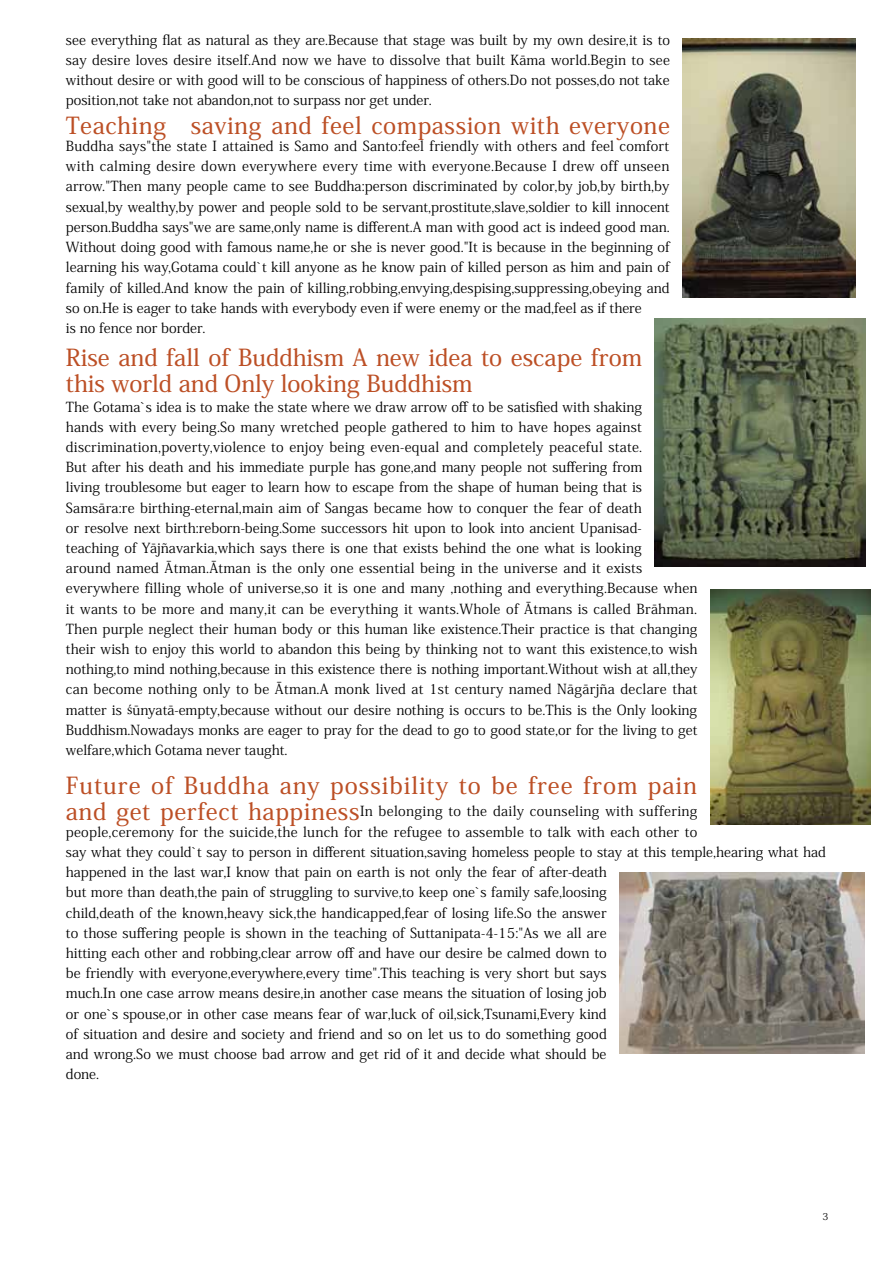
<style>
.page{position:relative;width:893px;height:1263px;background:#fff}
.page>*{position:absolute;margin:0;border:0;box-sizing:border-box;transform-origin:0 0}
.t1{font:500 23.4px "Koz Min Pro";letter-spacing:.025em;color:#bc4f25}
.t2{font:500 23.4px/25.5px "Koz Min Pro";color:#bc4f25}
.t3{font:13.8px/20.2px "Koz Min Pro";color:#000}
.t4{font:9.6px "Koz Min Pro";color:#000}
.s1{font-family:"Times New Roman"}
.s2{font-weight:500;font-size:23.4px;color:#bc4f25}
</style>
<div class="page">
<img style="left:682px;top:38px;width:173px;height:260px">
<img style="left:655px;top:318px;width:210px;height:249px">
<img style="left:710px;top:589px;width:161px;height:236px">
<img style="left:619px;top:873px;width:246px;height:180px">
<p class="t3" style="left:66px;top:29px;width:606px;text-align:justify">see everything flat as natural as they are.Because that stage was built by my own desire,it is to say desire loves desire itself.And now we have to dissolve that built Kāma world.Begin to see without desire or with good will to be conscious of happiness of others.Do not posses,do not take position,not take not abandon,not to surpass nor get under.</p>
<h1 class="t1" style="left:66px;top:109px;width:605px">Teaching　saving and feel compassion with everyone</h1>
<p class="t3" style="left:66px;top:135px;width:605px">Buddha says"the state I attained is Samo and Santo:feel friendly with others and feel comfort with calming desire down everywhere every time with everyone.Because I drew off unseen arrow."Then many people came to see Buddha:person discriminated by color,by job,by birth,by sexual,by wealthy,by power and people sold to be servant,prostitute,slave,soldier to kill innocent person.Buddha says"we are same,only name is different.A man with good act is indeed good man.<br>Without doing good with famous name,he or she is never good."It is because in the beginning of learning his way,Gotama could`t kill anyone as he know pain of killed person as him and pain of family of killed.And know the pain of killing,robbing,envying,despising,suppressing,obeying and so on.He is eager to take hands with everybody even if were enemy or the mad,feel as if there<br>is no fence nor border.</p>
<h1 class="t2" style="left:66px;top:344px;width:578px">Rise and fall of Buddhism A new idea to escape from this world and Only looking Buddhism</h1>
<p class="t3" style="left:66px;top:396px;width:633px">The Gotama`s idea is to make the state where we draw arrow off to be satisfied with shaking<br>hands with every being.So many wretched people gathered to him to have hopes against discrimination,poverty,violence to enjoy being even-equal and completely peaceful state.<br>But after his death and his immediate purple has gone,and many people not suffering from<br>living troublesome but eager to learn how to escape from the shape of human being that is Samsāra:re birthing-eternal,main aim of Sangas became how to conquer the fear of death<br>or resolve next birth:reborn-being.Some successors hit upon to look into ancient Upanisad&shy;teaching of Yājñavarkia,which says there is one that exists behind the one what is looking<br>around named Ātman.Ātman is the only one essential being in the universe and it exists everywhere filling whole of universe,so it is one and many ,nothing and everything.Because when it wants to be more and many,it can be everything it wants.Whole of Ātmans is called Brāhman.<br>Then purple neglect their human body or this human like existence.Their practice is that changing their wish to enjoy this world to abandon this being by thinking not to want this existence,to wish nothing,to mind nothing,because in this existence there is nothing important.Without wish at all,they can become nothing only to be Ātman.A monk lived at 1st century named Nāgārjña declare that matter is <span class="s1">ś</span>ūnyatā-empty,because without our desire nothing is occurs to be.This is the Only looking Buddhism.Nowadays monks are eager to pray for the dead to go to good state,or for the living to get welfare,which Gotama never taught.</p>
<h1 class="t1" style="left:66px;top:769px;width:632px">Future of Buddha any possibility to be free from pain</h1>
<p class="t3" style="left:66px;top:800px;width:762px"><span class="s2">and get perfect happiness</span>In belonging to the daily counseling with suffering<br>people,ceremony for the suicide,the lunch for the refugee to assemble to talk with each other to<br>say what they could`t say to person in different situation,saving homeless people to stay at this temple,hearing what had happened in the last war,I know that pain on earth is not only the fear of after-death<br>but more than death,the pain of struggling to survive,to keep one`s family safe,loosing<br>child,death of the known,heavy sick,the handicapped,fear of losing life.So the answer<br>to those suffering people is shown in the teaching of Suttanipata-4-15:"As we all are<br>hitting each other and robbing,clear arrow off and have our desire be calmed down to<br>be friendly with everyone,everywhere,every time".This teaching is very short but says<br>much.In one case arrow means desire,in another case means the situation of losing job<br>or one`s spouse,or in other case means fear of war,luck of oil,sick,Tsunami,Every kind<br>of situation and desire and society and friend and so on let us to do something good<br>and wrong.So we must choose bad arrow and get rid of it and decide what should be<br>done.</p>
<p class="t4" style="left:823px;top:1210px;width:7px">3</p>
</div>
